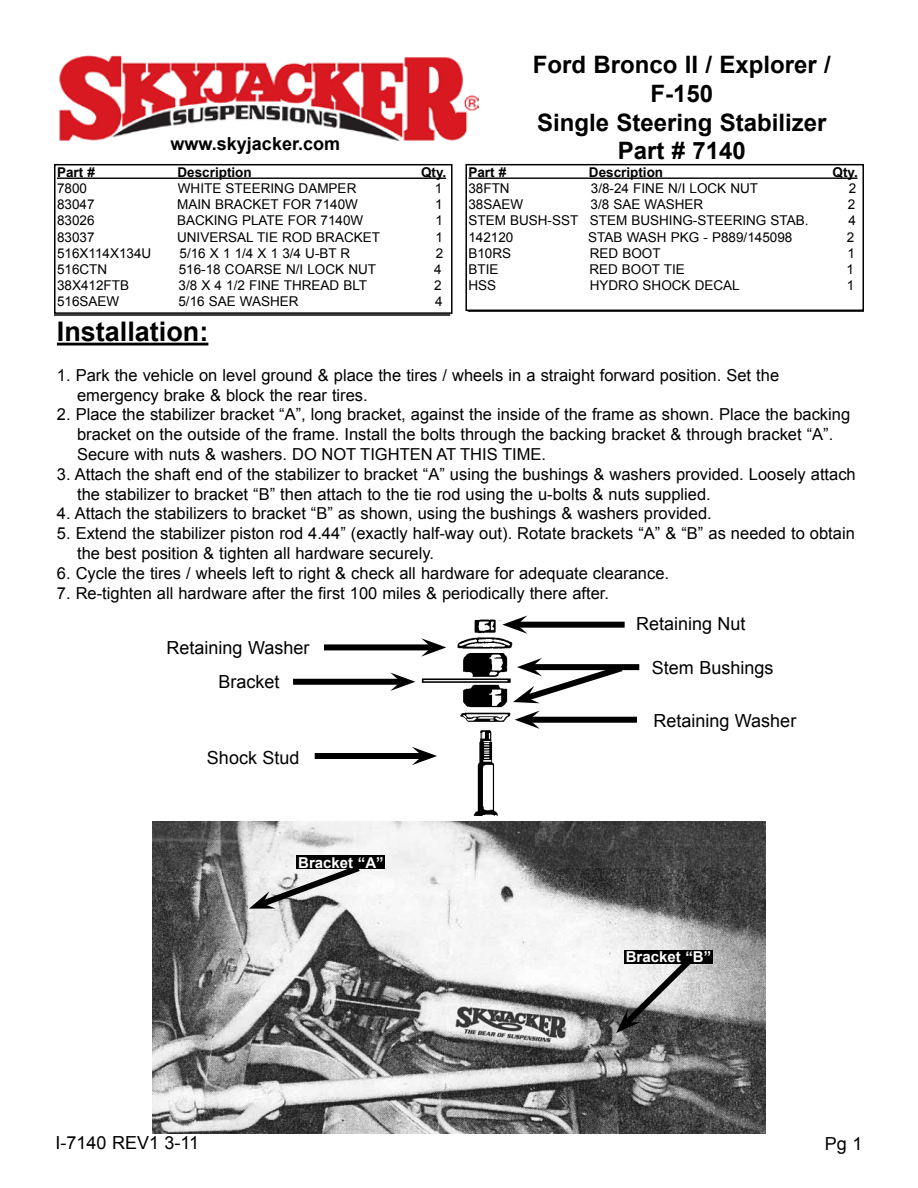
<style>
.page{position:relative;width:918px;height:1188px;background:#fff}
.page>*{position:absolute;margin:0;border:0;box-sizing:border-box;transform-origin:0 0}
.t1{font:700 27px "Arial";color:#000}
.t2{font:700 24px/28.8px "Arial";color:#000;text-align:center}
.t3{font:18px "Arial";color:#000}
.t4{font:700 18px "Arial";color:#000}
.t5{font:16.5px/19.8px "Arial";color:#000}
.t6{font:700 15px "Arial";color:#fff}
.t7{font:13.5px "Arial";color:#000}
.t8{font:700 13.5px "Arial";color:#000}
</style>
<div class="page">
<img style="left:153px;top:822px;width:612px;height:312px">
<hr style="left:57px;top:178px;width:389px;height:1px;background:#000">
<div style="left:54px;top:164px;width:399px;height:150px;border:2px solid #000"></div>
<hr style="left:468px;top:177px;width:390px;height:2px;background:#000">
<div style="left:465px;top:164px;width:399px;height:147px;border:2px solid #000"></div>
<svg style="left:616px;top:953px;width:81px;height:80px"></svg>
<svg style="left:249px;top:860px;width:117px;height:51px"></svg>
<hr style="left:57px;top:343px;width:151px;height:2px;background:#000">
<img style="left:343px;top:615px;width:268px;height:200px">
<div style="left:517px;top:622px;width:108px;height:6px;background:#000"></div>
<svg style="left:502px;top:616px;width:25px;height:18px"></svg>
<div style="left:324px;top:644px;width:108px;height:6px;background:#000"></div>
<svg style="left:421px;top:638px;width:25px;height:19px"></svg>
<div style="left:293px;top:679px;width:108px;height:6px;background:#000"></div>
<svg style="left:390px;top:673px;width:25px;height:18px"></svg>
<div style="left:315px;top:753px;width:107px;height:6px;background:#000"></div>
<svg style="left:412px;top:747px;width:25px;height:18px"></svg>
<div style="left:532px;top:664px;width:107px;height:6px;background:#000"></div>
<div style="left:529px;top:717px;width:108px;height:6px;background:#000"></div>
<svg style="left:515px;top:711px;width:25px;height:18px"></svg>
<svg style="left:513px;top:658px;width:116px;height:47px"></svg>
<hr style="left:54px;top:314px;width:396px;height:2px;background:#000">
<hr style="left:468px;top:310px;width:396px;height:2px;background:#000">
<img style="left:59px;top:55px;width:419px;height:87px">
<div style="left:169px;top:135px;width:179px;height:25px;background:#fff"></div>
<div style="left:297px;top:855px;width:88px;height:14px;background:#000"></div>
<div style="left:624px;top:950px;width:89px;height:14px;background:#000"></div>
<p class="t4" style="left:171px;top:131px;width:171px">www.skyjacker.com</p>
<p class="t8" style="left:57px;top:163px;width:39px">Part #</p>
<p class="t8" style="left:178px;top:163px;width:76px">Description</p>
<p class="t8" style="left:421px;top:163px;width:27px">Qty.</p>
<p class="t7" style="left:57px;top:179px;width:32px">7800</p>
<p class="t7" style="left:178px;top:179px;width:180px">WHITE STEERING DAMPER</p>
<p class="t7" style="left:435px;top:179px;width:9px">1</p>
<p class="t7" style="left:57px;top:196px;width:39px">83047</p>
<p class="t7" style="left:177px;top:196px;width:182px">MAIN BRACKET FOR 7140W</p>
<p class="t7" style="left:435px;top:196px;width:9px">1</p>
<p class="t7" style="left:57px;top:212px;width:39px">83026</p>
<p class="t7" style="left:177px;top:212px;width:188px">BACKING PLATE FOR 7140W</p>
<p class="t7" style="left:435px;top:212px;width:9px">1</p>
<p class="t7" style="left:57px;top:228px;width:39px">83037</p>
<p class="t7" style="left:177px;top:228px;width:204px">UNIVERSAL TIE ROD BRACKET</p>
<p class="t7" style="left:435px;top:228px;width:9px">1</p>
<p class="t7" style="left:57px;top:244px;width:96px">516X114X134U</p>
<p class="t7" style="left:180px;top:244px;width:172px">5/16 X 1 1/4 X 1 3/4 U-BT R</p>
<p class="t7" style="left:436px;top:244px;width:9px">2</p>
<p class="t7" style="left:57px;top:260px;width:52px">516CTN</p>
<p class="t7" style="left:179px;top:260px;width:199px">516-18 COARSE N/I LOCK NUT</p>
<p class="t7" style="left:434px;top:260px;width:9px">4</p>
<p class="t7" style="left:57px;top:277px;width:74px">38X412FTB</p>
<p class="t7" style="left:179px;top:277px;width:190px">3/8 X 4 1/2 FINE THREAD BLT</p>
<p class="t7" style="left:434px;top:277px;width:9px">2</p>
<p class="t7" style="left:57px;top:293px;width:64px">516SAEW</p>
<p class="t7" style="left:178px;top:293px;width:122px">5/16 SAE WASHER</p>
<p class="t7" style="left:435px;top:293px;width:9px">4</p>
<h2 class="t2" style="left:533px;top:51px;width:300px">Ford Bronco II / Explorer /<br>F-150<br>Single Steering Stabilizer<br>Part # 7140</h2>
<p class="t8" style="left:468px;top:163px;width:39px">Part #</p>
<p class="t8" style="left:589px;top:163px;width:76px">Description</p>
<p class="t8" style="left:833px;top:163px;width:27px">Qty.</p>
<p class="t7" style="left:468px;top:179px;width:43px">38FTN</p>
<p class="t7" style="left:591px;top:179px;width:169px">3/8-24 FINE N/I LOCK NUT</p>
<p class="t7" style="left:849px;top:179px;width:9px">2</p>
<p class="t7" style="left:468px;top:196px;width:56px">38SAEW</p>
<p class="t7" style="left:591px;top:196px;width:114px">3/8 SAE WASHER</p>
<p class="t7" style="left:848px;top:196px;width:9px">2</p>
<p class="t7" style="left:468px;top:212px;width:342px">STEM BUSH-SST STEM BUSHING-STEERING STAB.</p>
<p class="t7" style="left:848px;top:212px;width:9px">4</p>
<p class="t7" style="left:468px;top:228px;width:47px">142120</p>
<p class="t7" style="left:588px;top:228px;width:206px">STAB WASH PKG - P889/145098</p>
<p class="t7" style="left:847px;top:228px;width:9px">2</p>
<p class="t7" style="left:468px;top:244px;width:44px">B10RS</p>
<p class="t7" style="left:590px;top:244px;width:72px">RED BOOT</p>
<p class="t7" style="left:847px;top:244px;width:9px">1</p>
<p class="t7" style="left:468px;top:260px;width:32px">BTIE</p>
<p class="t7" style="left:589px;top:260px;width:97px">RED BOOT TIE</p>
<p class="t7" style="left:846px;top:260px;width:9px">1</p>
<p class="t7" style="left:468px;top:277px;width:29px">HSS</p>
<p class="t7" style="left:590px;top:277px;width:152px">HYDRO SHOCK DECAL</p>
<p class="t7" style="left:847px;top:277px;width:9px">1</p>
<h1 class="t1" style="left:57px;top:314px;width:153px">Installation:</h1>
<p class="t5" style="left:77px;top:365px;width:704px;text-indent:-20px">1. Park the vehicle on level ground &amp; place the tires / wheels in a straight forward position. Set the emergency brake &amp; block the rear tires.</p>
<p class="t5" style="left:77px;top:405px;width:775px;text-indent:-20px">2. Place the stabilizer bracket “A”, long bracket, against the inside of the frame as shown. Place the backing bracket on the outside of the frame. Install the bolts through the backing bracket &amp; through bracket “A”.<br>Secure with nuts &amp; washers. DO NOT TIGHTEN AT THIS TIME.</p>
<p class="t5" style="left:77px;top:464px;width:780px;text-indent:-20px">3. Attach the shaft end of the stabilizer to bracket “A” using the bushings &amp; washers provided. Loosely attach the stabilizer to bracket “B” then attach to the tie rod using the u-bolts &amp; nuts supplied.</p>
<p class="t5" style="left:57px;top:504px;width:656px">4. Attach the stabilizers to bracket “B” as shown, using the bushings &amp; washers provided.</p>
<p class="t5" style="left:77px;top:524px;width:779px;text-indent:-20px">5. Extend the stabilizer piston rod 4.44” (exactly half-way out). Rotate brackets “A” &amp; “B” as needed to obtain the best position &amp; tighten all hardware securely.</p>
<p class="t5" style="left:57px;top:563px;width:614px">6. Cycle the tires / wheels left to right &amp; check all hardware for adequate clearance.</p>
<p class="t5" style="left:57px;top:583px;width:554px">7. Re-tighten all hardware after the first 100 miles &amp; periodically there after.</p>
<p class="t3" style="left:166px;top:636px;width:144px">Retaining Washer</p>
<p class="t3" style="left:218px;top:670px;width:63px">Bracket</p>
<p class="t3" style="left:207px;top:746px;width:94px">Shock Stud</p>
<p class="t6" style="left:298px;top:853px;width:87px">Bracket “A”</p>
<p class="t3" style="left:56px;top:1130px;width:145px">I-7140 REV1 3-11</p>
<p class="t3" style="left:636px;top:612px;width:111px">Retaining Nut</p>
<p class="t3" style="left:652px;top:656px;width:123px">Stem Bushings</p>
<p class="t3" style="left:653px;top:709px;width:144px">Retaining Washer</p>
<p class="t6" style="left:626px;top:947px;width:87px">Bracket “B”</p>
<p class="t3" style="left:825px;top:1132px;width:39px">Pg 1</p>
</div>
